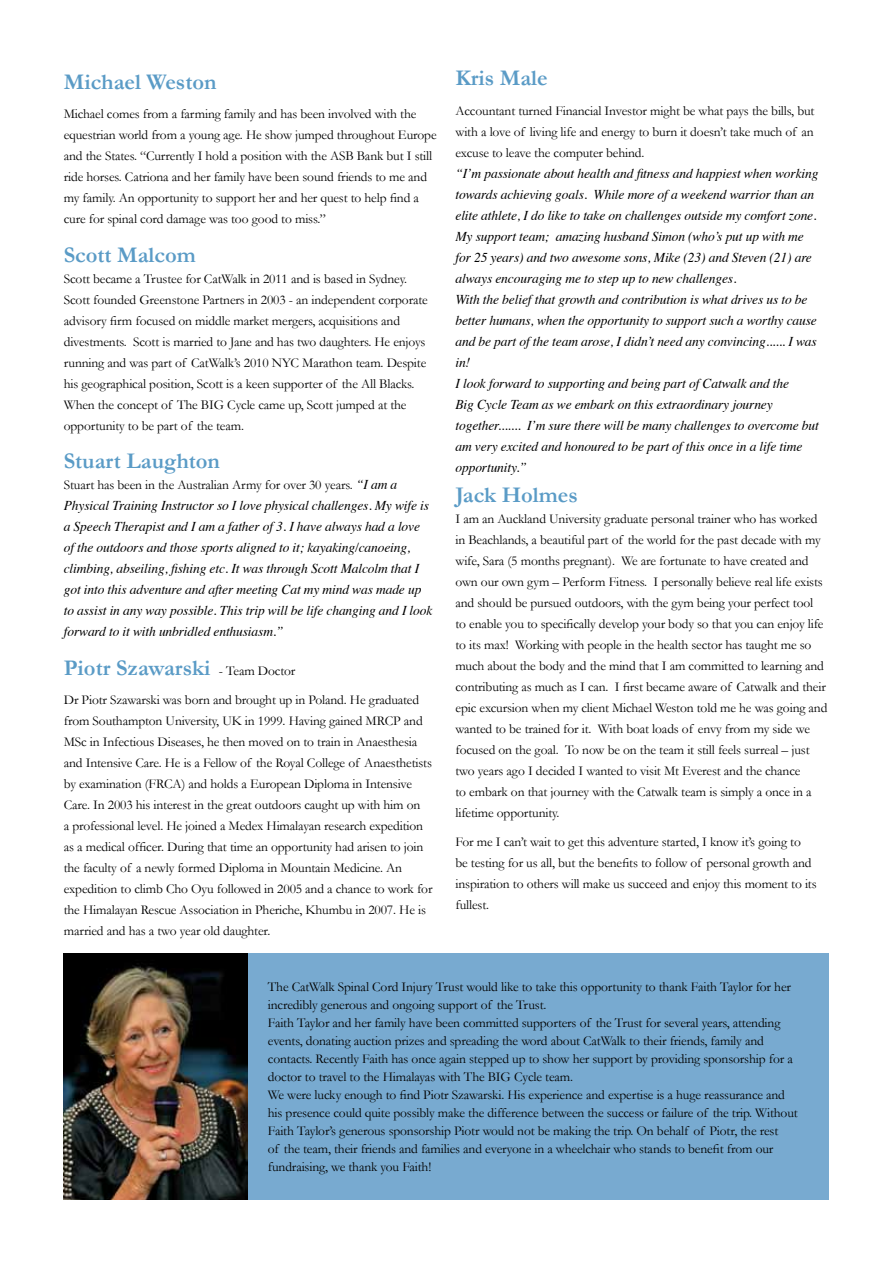
<style>
.page{position:relative;width:893px;height:1263px;background:#fff}
.page>*{position:absolute;margin:0;border:0;box-sizing:border-box;transform-origin:0 0}
.t1{font:700 22.5px "Garamond";color:#5a9bc6}
.t2{font:13.5px/21px "Garamond";letter-spacing:-.01em;color:#000}
.t3{font:italic 13.5px/21px "Times";letter-spacing:-.01em;color:#000}
.s1{font-family:"Times";font-style:italic}
.s2{font-weight:400;font-size:13.5px;color:#000}
</style>
<div class="page">
<div style="left:222px;top:953px;width:607px;height:246px;background:#78aad0"></div>
<img style="left:64px;top:953px;width:183px;height:246px">
<h1 class="t1" style="left:64px;top:66px;width:154px">Michael Weston</h1>
<p class="t2" style="left:64px;top:103px;width:374px">Michael comes from a farming family and has been involved with the equestrian world from a young age. He show jumped throughout Europe and the States. “Currently I hold a position with the ASB Bank but I still ride horses. Catriona and her family have been sound friends to me and my family. An opportunity to support her and her quest to help find a cure for spinal cord damage was too good to miss.”</p>
<h1 class="t1" style="left:64px;top:239px;width:133px">Scott Malcom</h1>
<p class="t2" style="left:64px;top:268px;width:366px">Scott became a Trustee for CatWalk in 2011 and is based in Sydney.<br>Scott founded Greenstone Partners in 2003 - an independent corporate advisory firm focused on middle market mergers, acquisitions and divestments. Scott is married to Jane and has two daughters. He enjoys running and was part of CatWalk’s 2010 NYC Marathon team. Despite his geographical position, Scott is a keen supporter of the All Blacks.<br>When the concept of The BIG Cycle came up, Scott jumped at the opportunity to be part of the team.</p>
<h1 class="t1" style="left:64px;top:446px;width:158px">Stuart Laughton</h1>
<p class="t2" style="left:64px;top:474px;width:335px">Stuart has been in the Australian Army for over 30 years. <span class="s1">“I am a</span></p>
<p class="t3" style="left:64px;top:494px;width:370px">Physical Training Instructor so I love physical challenges. My wife is a Speech Therapist and I am a father of 3. I have always had a love of the outdoors and those sports aligned to it; kayaking/canoeing, climbing, abseiling, fishing etc. It was through Scott Malcolm that I got into this adventure and after meeting Cat my mind was made up to assist in any way possible. This trip will be life changing and I look forward to it with unbridled enthusiasm.”</p>
<h1 class="t1" style="left:64px;top:652px;width:233px">Piotr Szawarski <span class="s2">- Team Doctor</span></h1>
<p class="t2" style="left:64px;top:689px;width:370px">Dr Piotr Szawarski was born and brought up in Poland. He graduated from Southampton University, UK in 1999. Having gained MRCP and MSc in Infectious Diseases, he then moved on to train in Anaesthesia and Intensive Care. He is a Fellow of the Royal College of Anaesthetists by examination (FRCA) and holds a European Diploma in Intensive Care. In 2003 his interest in the great outdoors caught up with him on<br>a professional level. He joined a Medex Himalayan research expedition as a medical officer. During that time an opportunity had arisen to join the faculty of a newly formed Diploma in Mountain Medicine. An expedition to climb Cho Oyu followed in 2005 and a chance to work for the Himalayan Rescue Association in Pheriche, Khumbu in 2007. He is married and has a two year old daughter.</p>
<h1 class="t1" style="left:455px;top:63px;width:94px">Kris Male</h1>
<p class="t2" style="left:455px;top:99px;width:360px;text-align:justify">Accountant turned Financial Investor might be what pays the bills, but with a love of living life and energy to burn it doesn’t take much of an excuse to leave the computer behind.</p>
<p class="t3" style="left:455px;top:162px;width:365px">“I’m passionate about health and fitness and happiest when working towards achieving goals. While more of a weekend warrior than an elite athlete, I do like to take on challenges outside my comfort zone.<br>My support team; amazing husband Simon (who’s put up with me for 25 years) and two awesome sons, Mike (23) and Steven (21) are always encouraging me to step up to new challenges.<br>With the belief that growth and contribution is what drives us to be better humans, when the opportunity to support such a worthy cause and be part of the team arose, I didn’t need any convincing...... I was in!<br>I look forward to supporting and being part of Catwalk and the<br>Big Cycle Team as we embark on this extraordinary journey together....... I’m sure there will be many challenges to overcome but am very excited and honoured to be part of this once in a life time opportunity.”</p>
<h1 class="t1" style="left:455px;top:479px;width:124px">Jack Holmes</h1>
<p class="t2" style="left:455px;top:507px;width:373px">I am an Auckland University graduate personal trainer who has worked in Beachlands, a beautiful part of the world for the past decade with my wife, Sara (5 months pregnant). We are fortunate to have created and own our own gym – Perform Fitness. I personally believe real life exists and should be pursued outdoors, with the gym being your perfect tool<br>to enable you to specifically develop your body so that you can enjoy life to its max! Working with people in the health sector has taught me so much about the body and the mind that I am committed to learning and contributing as much as I can. I first became aware of Catwalk and their epic excursion when my client Michael Weston told me he was going and wanted to be trained for it. With boat loads of envy from my side we focused on the goal. To now be on the team it still feels surreal – just two years ago I decided I wanted to visit Mt Everest and the chance<br>to embark on that journey with the Catwalk team is simply a once in a lifetime opportunity.</p>
<p class="t2" style="left:455px;top:831px;width:363px">For me I can’t wait to get this adventure started, I know it’s going to<br>be testing for us all, but the benefits to follow of personal growth and inspiration to others will make us succeed and enjoy this moment to its fullest.</p>
<p class="t2" style="left:268px;top:978px;width:531px;line-height:18px">The CatWalk Spinal Cord Injury Trust would like to take this opportunity to thank Faith Taylor for her incredibly generous and ongoing support of the Trust.<br>Faith Taylor and her family have been committed supporters of the Trust for several years, attending events, donating auction prizes and spreading the word about CatWalk to their friends, family and contacts. Recently Faith has once again stepped up to show her support by providing sponsorship for a doctor to travel to the Himalayas with The BIG Cycle team.<br>We were lucky enough to find Piotr Szawarski. His experience and expertise is a huge reassurance and his presence could quite possibly make the difference between the success or failure of the trip. Without Faith Taylor’s generous sponsorship Piotr would not be making the trip. On behalf of Piotr, the rest<br>of the team, their friends and families and everyone in a wheelchair who stands to benefit from our fundraising, we thank you Faith!</p>
</div>
